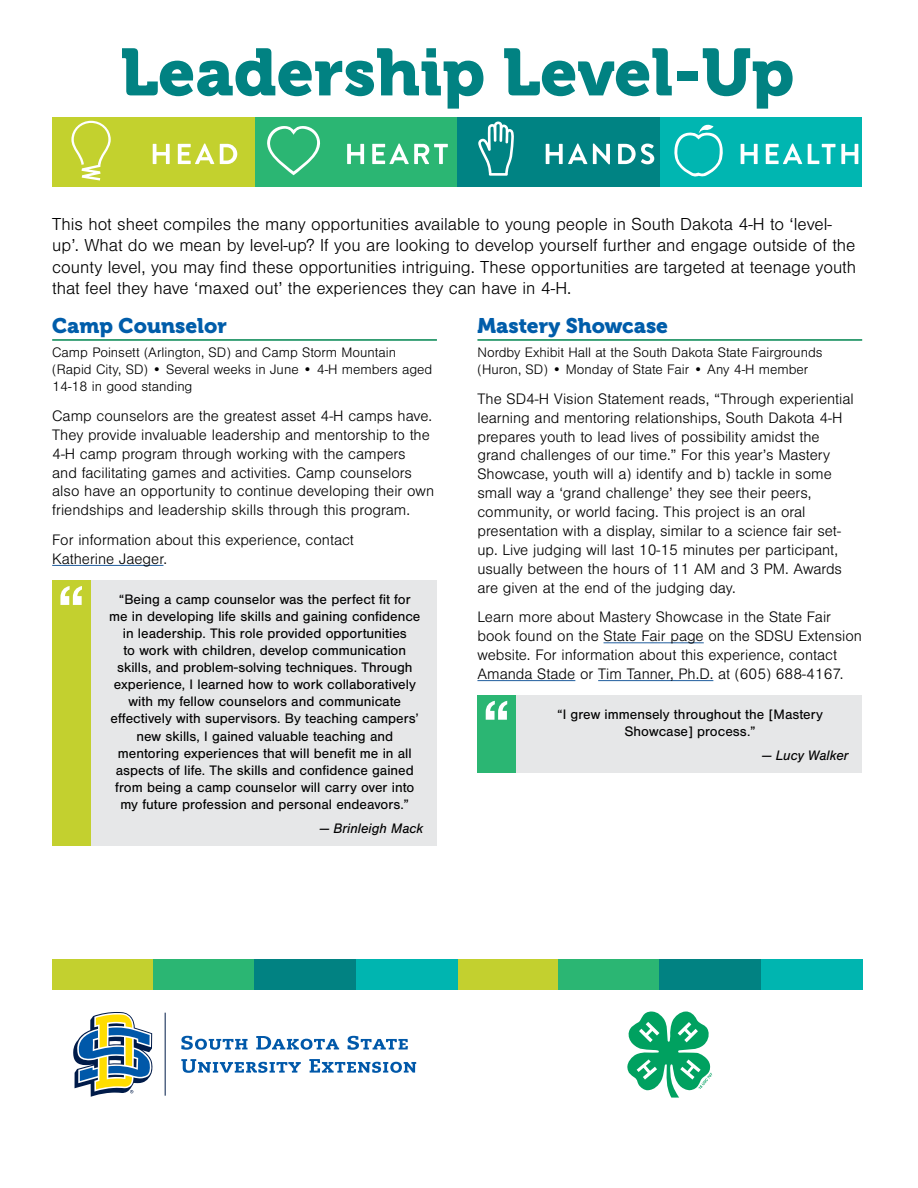
<style>
.page{position:relative;width:918px;height:1188px;background:#fff}
.page>*{position:absolute;margin:0;border:0;box-sizing:border-box;transform-origin:0 0}
.t1{font:66px "Museo 900";color:#018282}
.t2{font:21px "Museo 900";color:#005daa}
.t3{font:300 18px/21.6px "Nimbus San";color:#000}
.t4{font:300 15.75px/18.9px "Nimbus San";color:#000}
.t5{font:14.25px/17.1px "Nimbus San";color:#000;text-align:center}
.t6{font:300 14.25px/17.1px "Nimbus San";color:#000}
.t7{font:italic 14.25px "Nimbus San";color:#000}
</style>
<div class="page">
<div style="left:477px;top:695px;width:385px;height:78px;background:#e6e7e8"></div>
<div style="left:477px;top:695px;width:39px;height:78px;background:#2bb673"></div>
<svg style="left:486px;top:701px;width:21px;height:19px"></svg>
<div style="left:52px;top:580px;width:385px;height:266px;background:#e6e7e8"></div>
<div style="left:52px;top:580px;width:38px;height:266px;background:#c3d02f"></div>
<svg style="left:60px;top:586px;width:22px;height:19px"></svg>
<div style="left:52px;top:960px;width:101px;height:30px;background:#c3d02f"></div>
<div style="left:457px;top:960px;width:101px;height:30px;background:#c3d02f"></div>
<div style="left:153px;top:960px;width:102px;height:30px;background:#2bb673"></div>
<div style="left:558px;top:960px;width:102px;height:30px;background:#2bb673"></div>
<div style="left:255px;top:960px;width:101px;height:30px;background:#018282"></div>
<div style="left:660px;top:960px;width:101px;height:30px;background:#018282"></div>
<div style="left:356px;top:960px;width:101px;height:30px;background:#00b5b0"></div>
<div style="left:761px;top:960px;width:101px;height:30px;background:#00b5b0"></div>
<div style="left:52px;top:117px;width:78px;height:69px;background:#c3d12e"></div>
<svg style="left:71px;top:121px;width:40px;height:60px"></svg>
<div style="left:255px;top:117px;width:77px;height:69px;background:#2bb673"></div>
<svg style="left:267px;top:126px;width:53px;height:49px"></svg>
<div style="left:457px;top:117px;width:78px;height:69px;background:#008383"></div>
<svg style="left:478px;top:122px;width:36px;height:54px"></svg>
<div style="left:660px;top:117px;width:77px;height:69px;background:#00b6b1"></div>
<svg style="left:674px;top:124px;width:49px;height:53px"></svg>
<div style="left:130px;top:117px;width:125px;height:69px;background:#c3d12e"></div>
<svg style="left:153px;top:144px;width:17px;height:20px"></svg>
<svg style="left:178px;top:144px;width:36px;height:20px"></svg>
<svg style="left:220px;top:144px;width:17px;height:20px"></svg>
<div style="left:332px;top:117px;width:125px;height:69px;background:#2bb673"></div>
<svg style="left:347px;top:144px;width:17px;height:20px"></svg>
<svg style="left:372px;top:144px;width:76px;height:20px"></svg>
<div style="left:535px;top:117px;width:125px;height:69px;background:#008383"></div>
<svg style="left:546px;top:144px;width:64px;height:20px"></svg>
<svg style="left:618px;top:144px;width:36px;height:20px"></svg>
<div style="left:737px;top:117px;width:125px;height:69px;background:#00b6b1"></div>
<svg style="left:741px;top:144px;width:17px;height:20px"></svg>
<svg style="left:766px;top:144px;width:36px;height:20px"></svg>
<svg style="left:808px;top:144px;width:27px;height:20px"></svg>
<svg style="left:841px;top:144px;width:17px;height:20px"></svg>
<svg style="left:73px;top:1012px;width:80px;height:85px"></svg>
<svg style="left:181px;top:1036px;width:67px;height:14px"></svg>
<svg style="left:256px;top:1036px;width:83px;height:14px"></svg>
<svg style="left:348px;top:1036px;width:60px;height:14px"></svg>
<hr style="left:165px;top:1013px;width:1px;height:83px;background:#001b49">
<svg style="left:309px;top:1059px;width:107px;height:14px"></svg>
<svg style="left:181px;top:1059px;width:120px;height:14px"></svg>
<svg style="left:627px;top:1012px;width:85px;height:86px"></svg>
<hr style="left:52px;top:339px;width:385px;height:2px;background:#008550">
<hr style="left:52px;top:565px;width:111px;height:1px;background:#215e9e">
<hr style="left:477px;top:339px;width:385px;height:2px;background:#008550">
<hr style="left:604px;top:642px;width:100px;height:1px;background:#215e9e">
<hr style="left:477px;top:680px;width:98px;height:1px;background:#215e9e">
<hr style="left:598px;top:680px;width:115px;height:1px;background:#215e9e">
<h1 class="t1" style="left:120px;top:35px;width:676px">Leadership Level-Up</h1>
<p class="t3" style="left:52px;top:213px;width:805px">This hot sheet compiles the many opportunities available to young people in South Dakota 4-H to ‘level&shy;up’. What do we mean by level-up? If you are looking to develop yourself further and engage outside of the county level, you may find these opportunities intriguing. These opportunities are targeted at teenage youth that feel they have ‘maxed out’ the experiences they can have in 4-H.</p>
<h2 class="t2" style="left:52px;top:314px;width:176px">Camp Counselor</h2>
<p class="t6" style="left:52px;top:344px;width:382px">Camp Poinsett (Arlington, SD) and Camp Storm Mountain (Rapid City, SD) • Several weeks in June • 4-H members aged<br>14-18 in good standing</p>
<p class="t4" style="left:52px;top:407px;width:383px">Camp counselors are the greatest asset 4-H camps have.<br>They provide invaluable leadership and mentorship to the 4-H camp program through working with the campers and facilitating games and activities. Camp counselors also have an opportunity to continue developing their own friendships and leadership skills through this program.</p>
<p class="t4" style="left:52px;top:531px;width:303px">For information about this experience, contact<br>Katherine Jaeger.</p>
<p class="t5" style="left:109px;top:591px;width:313px">“Being a camp counselor was the perfect fit for me in developing life skills and gaining confidence in leadership. This role provided opportunities<br>to work with children, develop communication skills, and problem-solving techniques. Through experience, I learned how to work collaboratively with my fellow counselors and communicate effectively with supervisors. By teaching campers’ new skills, I gained valuable teaching and mentoring experiences that will benefit me in all aspects of life. The skills and confidence gained from being a camp counselor will carry over into my future profession and personal endeavors.”</p>
<p class="t7" style="left:320px;top:820px;width:105px">― Brinleigh Mack</p>
<h2 class="t2" style="left:477px;top:314px;width:192px">Mastery Showcase</h2>
<p class="t6" style="left:477px;top:344px;width:347px">Nordby Exhibit Hall at the South Dakota State Fairgrounds (Huron, SD) • Monday of State Fair • Any 4-H member</p>
<p class="t4" style="left:477px;top:390px;width:378px">The SD4-H Vision Statement reads, “Through experiential learning and mentoring relationships, South Dakota 4-H prepares youth to lead lives of possibility amidst the grand challenges of our time.” For this year’s Mastery Showcase, youth will a) identify and b) tackle in some small way a ‘grand challenge’ they see their peers, community, or world facing. This project is an oral presentation with a display, similar to a science fair set&shy;up. Live judging will last 10-15 minutes per participant, usually between the hours of 11 AM and 3 PM. Awards are given at the end of the judging day.</p>
<p class="t4" style="left:477px;top:608px;width:386px">Learn more about Mastery Showcase in the State Fair book found on the State Fair page on the SDSU Extension website. For information about this experience, contact Amanda Stade or Tim Tanner, Ph.D. at (605) 688-4167.</p>
<p class="t5" style="left:557px;top:706px;width:267px">“I grew immensely throughout the [Mastery<br>Showcase] process.”</p>
<p class="t7" style="left:762px;top:747px;width:88px">― Lucy Walker</p>
</div>
